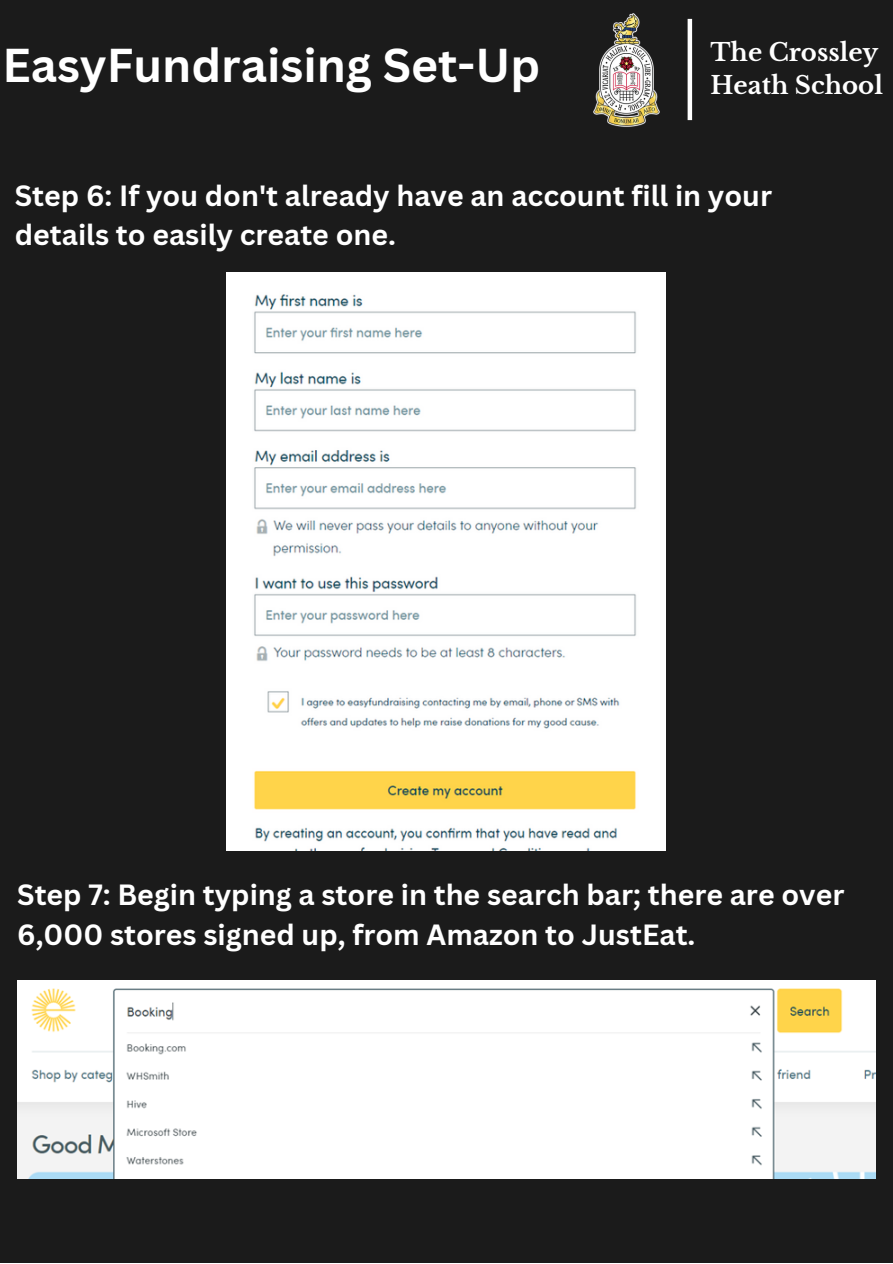
<style>
.page{position:relative;width:893px;height:1264px;background:#fff}
.page>*{position:absolute;margin:0;border:0;box-sizing:border-box;transform-origin:0 0}
.t1{font:700 46.2px "Canva Sans";color:#fff}
.t2{font:700 28.5px/39.3px "Canva Sans";color:#fff}
.t3{font:700 24.3px "Libre Baskerville";color:#fff}
</style>
<div class="page">
<div style="left:0;top:0;width:892px;height:1262px;background:#1b1b1b"></div>
<img style="left:593px;top:13px;width:66px;height:114px">
<div style="left:687px;top:19px;width:5px;height:101px;background:#fff"></div>
<img style="left:227px;top:272px;width:438px;height:578px">
<img style="left:17px;top:980px;width:858px;height:198px">
<p class="t1" style="left:2px;top:33px;width:539px">EasyFundraising Set-Up</p>
<p class="t3" style="left:710px;top:37px;width:169px">The Crossley</p>
<p class="t3" style="left:710px;top:71px;width:174px">Heath School</p>
<p class="t2" style="left:15px;top:175px;width:758px">Step 6: If you don't already have an account fill in your details to easily create one.</p>
<p class="t2" style="left:17px;top:874px;width:828px">Step 7: Begin typing a store in the search bar; there are over<br>6,000 stores signed up, from Amazon to JustEat.</p>
</div>
